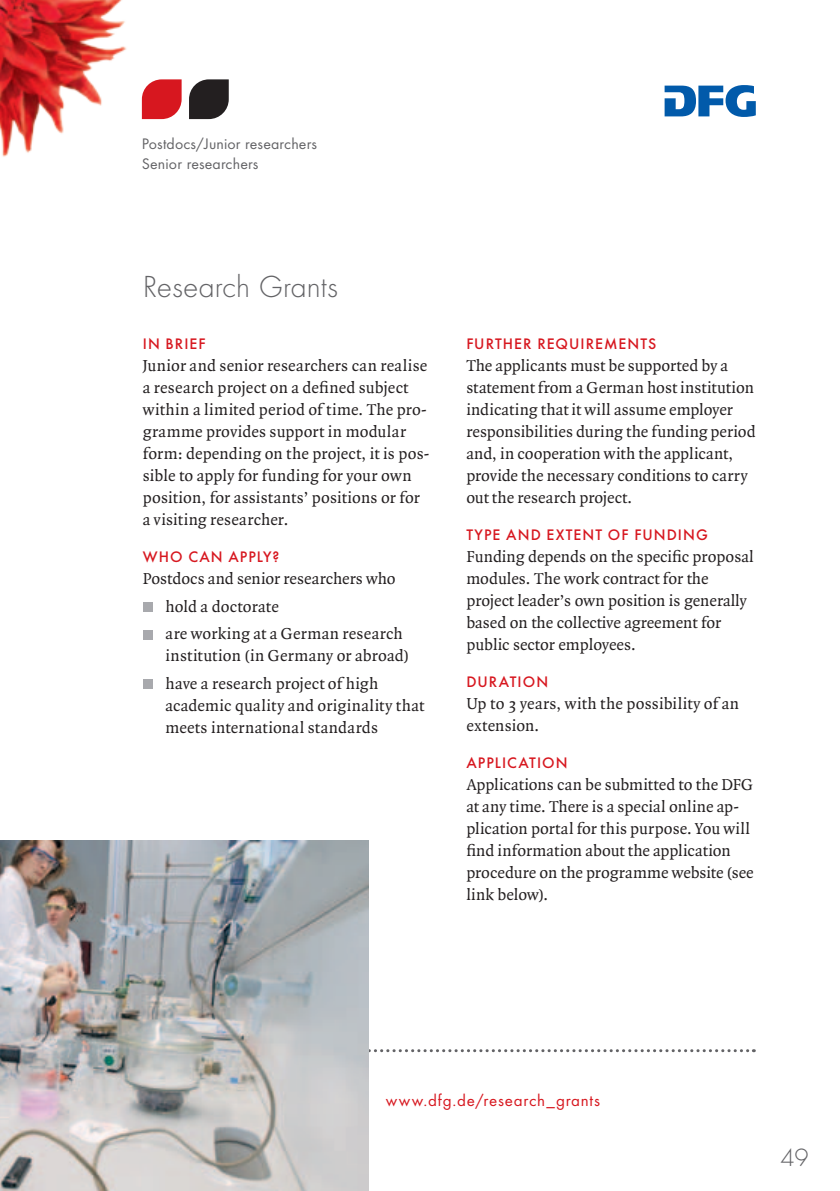
<style>
.page{position:relative;width:840px;height:1191px;background:#fff}
.page>*{position:absolute;margin:0;border:0;box-sizing:border-box;transform-origin:0 0}
.t1{font:300 28px "Futura ND";color:#636366}
.t2{font:300 23px "Futura ND";color:#636366}
.t3{font:17px/22px "Quadraat OT";letter-spacing:.005em;color:#231f20}
.t4{font:15px "Futura ND";letter-spacing:.055em;color:#d7171f}
.t5{font:500 14px "Futura ND";letter-spacing:.075em;color:#d7171f}
.t6{font:14px/20px "Futura ND";letter-spacing:.01em;color:#636366}
</style>
<div class="page">
<svg style="left:368px;top:1049px;width:386px;height:3px"></svg>
<img style="left:0;top:0;width:127px;height:157px">
<svg style="left:189px;top:79px;width:40px;height:40px;background:#3d3a3b"></svg>
<svg style="left:142px;top:79px;width:39px;height:40px;background:#db3037"></svg>
<div style="left:143px;top:602px;width:9px;height:10px;background:#a8a9ad"></div>
<div style="left:143px;top:630px;width:9px;height:9px;background:#a8a9ad"></div>
<div style="left:143px;top:679px;width:9px;height:10px;background:#a8a9ad"></div>
<svg style="left:664px;top:85px;width:91px;height:32px"></svg>
<img style="left:0;top:840px;width:368px;height:351px">
<p class="t6" style="left:142px;top:133px;width:176px">Postdocs/Junior researchers<br>Senior researchers</p>
<h3 class="t1" style="left:143px;top:270px;width:196px">Research Grants</h3>
<h4 class="t5" style="left:143px;top:334px;width:64px">IN BRIEF</h4>
<p class="t3" style="left:143px;top:355px;width:288px">Junior and senior researchers can realise a research project on a defined subject within a limited period of time. The pro&shy;gramme provides support in modular form: depending on the project, it is pos&shy;sible to apply for funding for your own position, for assistants’ positions or for a visiting researcher.</p>
<h4 class="t5" style="left:143px;top:547px;width:138px">WHO CAN APPLY?</h4>
<p class="t3" style="left:165px;top:565px;width:238px;line-height:27.6px;text-indent:-23px">Postdocs and senior researchers who hold a doctorate<br>are working at a German research</p>
<p class="t3" style="left:165px;top:642px;width:245px;line-height:27.6px">institution (in Germany or abroad) have a research project of high</p>
<p class="t3" style="left:165px;top:695px;width:260px">academic quality and originality that meets international standards</p>
<h4 class="t5" style="left:466px;top:334px;width:191px">FURTHER REQUIREMENTS</h4>
<p class="t3" style="left:466px;top:355px;width:291px">The applicants must be supported by a statement from a German host institution indicating that it will assume employer responsibilities during the funding period and, in cooperation with the applicant, provide the necessary conditions to carry out the research project.</p>
<h4 class="t5" style="left:466px;top:525px;width:243px">TYPE AND EXTENT OF FUNDING</h4>
<p class="t3" style="left:466px;top:546px;width:288px">Funding depends on the specific proposal modules. The work contract for the project leader’s own position is generally based on the collective agreement for public sector employees.</p>
<h4 class="t5" style="left:466px;top:672px;width:83px">DURATION</h4>
<p class="t3" style="left:466px;top:693px;width:274px">Up to 3 years, with the possibility of an extension.</p>
<h4 class="t5" style="left:466px;top:753px;width:103px">APPLICATION</h4>
<p class="t3" style="left:466px;top:774px;width:289px">Applications can be submitted to the DFG at any time. There is a special online ap&shy;plication portal for this purpose. You will find information about the application procedure on the programme website (see link below).</p>
<p class="t4" style="left:386px;top:1089px;width:215px">www.dfg.de/research_grants</p>
<h2 class="t2" style="left:779px;top:1143px;width:30px">49</h2>
</div>
